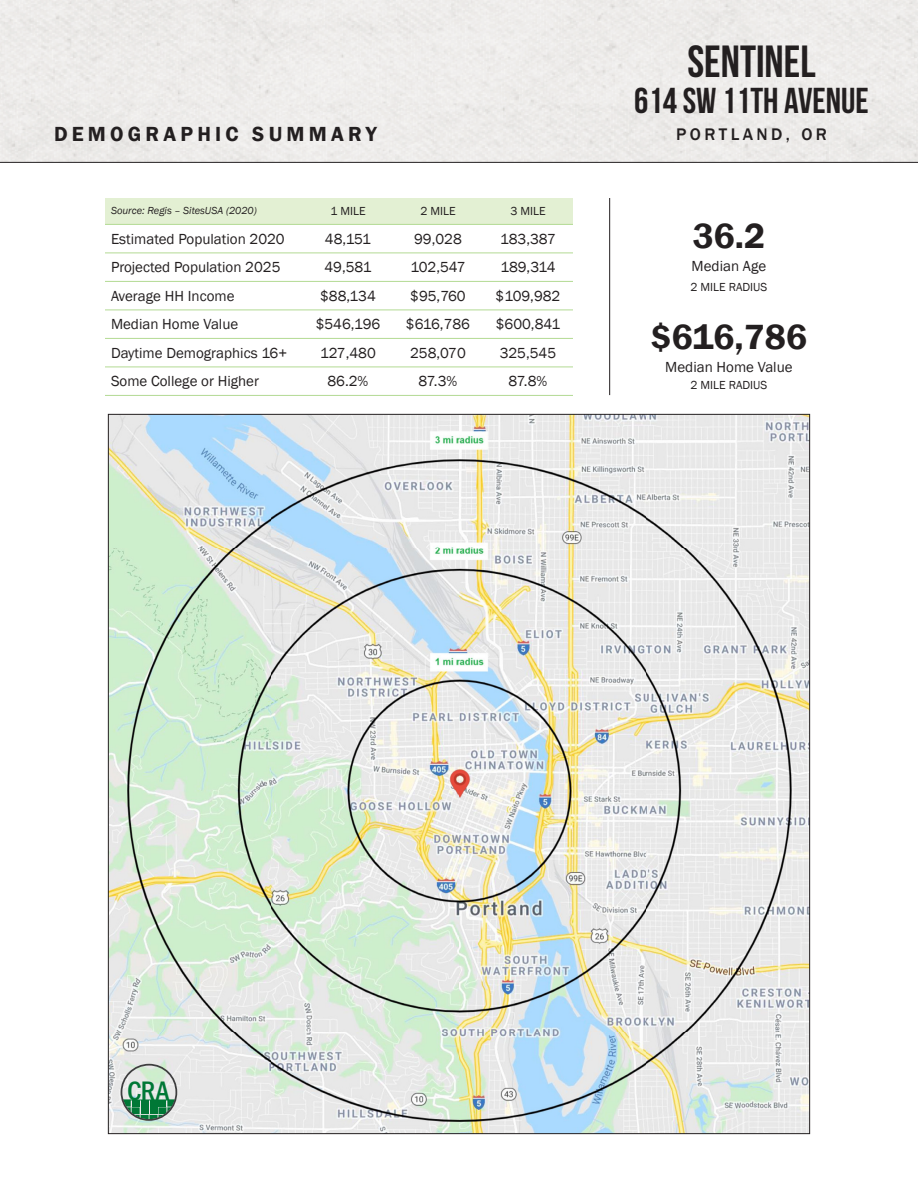
<style>
.page{position:relative;width:918px;height:1188px;background:#fff}
.page>*{position:absolute;margin:0;border:0;box-sizing:border-box;transform-origin:0 0}
.t1{font:45px "Bebas Neue";color:#231f20}
.t2{font:36px "Bebas Neue";color:#231f20}
.t3{font:600 36px "Franklin Gothic";color:#231f20}
.t4{font:500 condensed 27.75px "Franklin Gothic";color:#007836}
.t5{font:600 21px "Franklin Gothic";letter-spacing:.2em;color:#231f20}
.t6{font:500 17.25px "Franklin Gothic";letter-spacing:.2em;color:#231f20}
.body{font:15px "Franklin Gothic";color:#231f20}
.body-2{font:12px "Franklin Gothic";color:#231f20}
.t7{font:italic 10.5px "Franklin Gothic";color:#231f20}
.s1{font-size:27.45px}
</style>
<div class="page">
<img style="left:110px;top:416px;width:698px;height:716px">
<svg style="left:121px;top:1064px;width:56px;height:57px;background:#a6c2b2"></svg>
<hr style="left:609px;top:198px;width:1px;height:197px;background:#231f20">
<hr style="left:0;top:162px;width:918px;height:1px;background:#231f20">
<svg style="left:105px;top:198px;width:468px;height:55px"></svg>
<svg style="left:105px;top:280px;width:468px;height:87px"></svg>
<hr style="left:105px;top:224px;width:198px;height:1px;background:#b3da93">
<hr style="left:303px;top:224px;width:90px;height:1px;background:#b3da93">
<hr style="left:393px;top:224px;width:90px;height:1px;background:#b3da93">
<hr style="left:483px;top:224px;width:90px;height:1px;background:#b3da93">
<hr style="left:105px;top:253px;width:198px;height:1px;background:#b3da93">
<hr style="left:105px;top:281px;width:198px;height:1px;background:#b3da93">
<hr style="left:303px;top:253px;width:90px;height:1px;background:#b3da93">
<hr style="left:303px;top:281px;width:90px;height:1px;background:#b3da93">
<hr style="left:393px;top:253px;width:90px;height:1px;background:#b3da93">
<hr style="left:393px;top:281px;width:90px;height:1px;background:#b3da93">
<hr style="left:483px;top:253px;width:90px;height:1px;background:#b3da93">
<hr style="left:483px;top:281px;width:90px;height:1px;background:#b3da93">
<hr style="left:105px;top:310px;width:198px;height:1px;background:#b3da93">
<hr style="left:303px;top:310px;width:90px;height:1px;background:#b3da93">
<hr style="left:393px;top:310px;width:90px;height:1px;background:#b3da93">
<hr style="left:483px;top:310px;width:90px;height:1px;background:#b3da93">
<hr style="left:105px;top:338px;width:198px;height:1px;background:#b3da93">
<hr style="left:105px;top:367px;width:198px;height:1px;background:#b3da93">
<hr style="left:303px;top:338px;width:90px;height:1px;background:#b3da93">
<hr style="left:303px;top:367px;width:90px;height:1px;background:#b3da93">
<hr style="left:393px;top:338px;width:90px;height:1px;background:#b3da93">
<hr style="left:393px;top:367px;width:90px;height:1px;background:#b3da93">
<hr style="left:483px;top:338px;width:90px;height:1px;background:#b3da93">
<hr style="left:483px;top:367px;width:90px;height:1px;background:#b3da93">
<hr style="left:105px;top:395px;width:198px;height:1px;background:#b3da93">
<hr style="left:303px;top:395px;width:90px;height:1px;background:#b3da93">
<hr style="left:393px;top:395px;width:90px;height:1px;background:#b3da93">
<hr style="left:483px;top:395px;width:90px;height:1px;background:#b3da93">
<p class="t5" style="left:54px;top:121px;width:324px">DEMOGRAPHIC SUMMARY</p>
<p class="t7" style="left:111px;top:204px;width:147px">Source: Regis – SitesUSA (2020)</p>
<p class="body-2" style="left:330px;top:204px;width:37px">1 MILE</p>
<p class="body-2" style="left:420px;top:204px;width:37px">2 MILE</p>
<p class="body-2" style="left:510px;top:204px;width:37px">3 MILE</p>
<p class="body" style="left:111px;top:230px;width:175px">Estimated Population 2020</p>
<p class="body" style="left:325px;top:230px;width:48px">48,151</p>
<p class="body" style="left:414px;top:230px;width:49px">99,028</p>
<p class="body" style="left:500px;top:230px;width:57px">183,387</p>
<p class="body" style="left:111px;top:258px;width:171px">Projected Population 2025</p>
<p class="body" style="left:324px;top:258px;width:49px">49,581</p>
<p class="body" style="left:410px;top:258px;width:57px">102,547</p>
<p class="body" style="left:500px;top:258px;width:57px">189,314</p>
<p class="body" style="left:111px;top:287px;width:125px">Average HH Income</p>
<p class="body" style="left:320px;top:287px;width:57px">$88,134</p>
<p class="body" style="left:410px;top:287px;width:57px">$95,760</p>
<p class="body" style="left:496px;top:287px;width:66px">$109,982</p>
<p class="body" style="left:111px;top:315px;width:129px">Median Home Value</p>
<p class="body" style="left:316px;top:315px;width:66px">$546,196</p>
<p class="body" style="left:406px;top:315px;width:66px">$616,786</p>
<p class="body" style="left:496px;top:315px;width:66px">$600,841</p>
<p class="body" style="left:111px;top:344px;width:178px">Daytime Demographics 16+</p>
<p class="body" style="left:320px;top:344px;width:57px">127,480</p>
<p class="body" style="left:410px;top:344px;width:57px">258,070</p>
<p class="body" style="left:500px;top:344px;width:58px">325,545</p>
<p class="body" style="left:111px;top:372px;width:150px">Some College or Higher</p>
<p class="body" style="left:328px;top:372px;width:42px">86.2%</p>
<p class="body" style="left:419px;top:372px;width:40px">87.3%</p>
<p class="body" style="left:509px;top:372px;width:40px">87.8%</p>
<p class="t1" style="left:687px;top:36px;width:130px">SENTINEL</p>
<p class="t2" style="left:634px;top:80px;width:236px">614 SW 11TH AVENUE</p>
<p class="t6" style="left:676px;top:124px;width:152px">PORTLAND, OR</p>
<p class="t3" style="left:693px;top:214px;width:74px">36.2</p>
<p class="body" style="left:692px;top:257px;width:76px">Median Age</p>
<p class="body-2" style="left:691px;top:279px;width:78px">2 MILE RADIUS</p>
<p class="t3" style="left:651px;top:315px;width:158px">$616,786</p>
<p class="body" style="left:665px;top:358px;width:129px">Median Home Value</p>
<p class="body-2" style="left:691px;top:378px;width:78px">2 MILE RADIUS</p>
<p class="t4" style="left:127px;top:1073px;width:44px"><span class="s1">C</span>RA</p>
</div>
